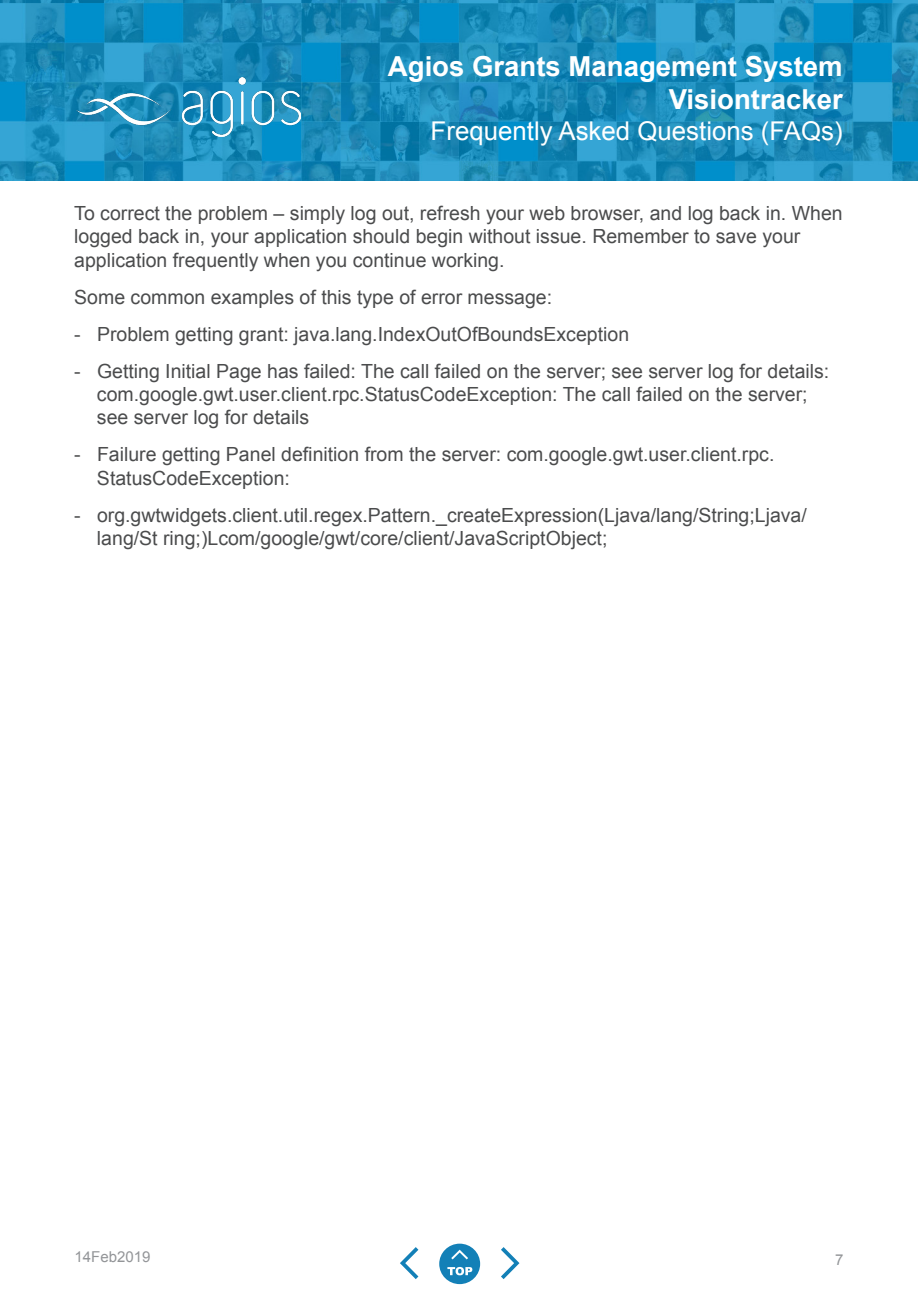
<style>
.page{position:relative;width:918px;height:1296px;background:#fff}
.page>*{position:absolute;margin:0;border:0;box-sizing:border-box;transform-origin:0 0}
.t1{font:700 27.6px/33px "Arial";color:#fff;text-align:right}
.t2{font:25.8px "Arial";color:#fff}
.t3{font:19.5px/23.4px "Arial";color:#4b4c4d}
.t4{font:15px "Arial";color:#939598}
</style>
<div class="page">
<svg style="left:501px;top:1247px;width:18px;height:32px"></svg>
<svg style="left:400px;top:1247px;width:18px;height:32px"></svg>
<div style="left:439px;top:1244px;width:41px;height:40px;background:#1380b7;border-radius:50%"></div>
<svg style="left:451px;top:1250px;width:17px;height:9px"></svg>
<svg style="left:447px;top:1267px;width:25px;height:8px"></svg>
<img style="left:0;top:0;width:918px;height:181px">
<img style="left:77px;top:77px;width:224px;height:59px">
<h1 class="t1" style="left:388px;top:50px;width:456px">Agios Grants Management System<br>Visiontracker</h1>
<h2 class="t2" style="left:431px;top:114px;width:414px">Frequently Asked Questions (FAQs)</h2>
<p class="t3" style="left:74px;top:202px;width:770px">To correct the problem – simply log out, refresh your web browser, and log back in. When logged back in, your application should begin without issue. Remember to save your application frequently when you continue working.</p>
<p class="t3" style="left:74px;top:285px;width:479px">Some common examples of this type of error message:</p>
<p class="t3" style="left:74px;top:322px;width:556px">- Problem getting grant: java.lang.IndexOutOfBoundsException</p>
<p class="t3" style="left:97px;top:359px;width:734px;text-indent:-23px">- Getting Initial Page has failed: The call failed on the server; see server log for details: com.google.gwt.user.client.rpc.StatusCodeException: The call failed on the server; see server log for details</p>
<p class="t3" style="left:97px;top:443px;width:679px;text-indent:-23px">- Failure getting Panel definition from the server: com.google.gwt.user.client.rpc.<br>StatusCodeException:</p>
<p class="t3" style="left:97px;top:503px;width:711px;text-indent:-23px">- org.gwtwidgets.client.util.regex.Pattern._createExpression(Ljava/lang/String;Ljava/ lang/St ring;)Lcom/google/gwt/core/client/JavaScriptObject;</p>
<p class="t4" style="left:75px;top:1247px;width:77px">14Feb2019</p>
<p class="t4" style="left:835px;top:1250px;width:10px">7</p>
</div>
